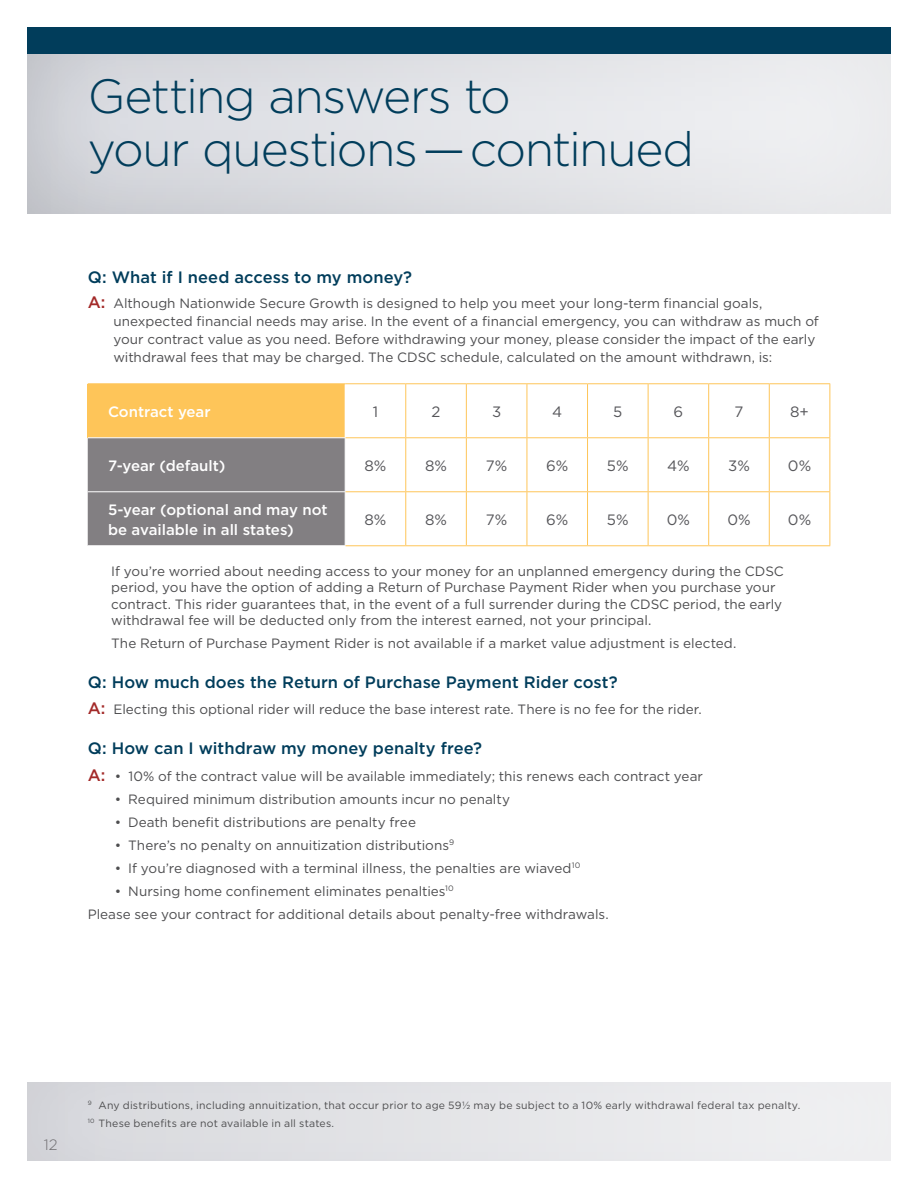
<style>
.page{position:relative;width:918px;height:1188px;background:#fff}
.page>*{position:absolute;margin:0;border:0;box-sizing:border-box;transform-origin:0 0}
.H1_2{font:300 48px/52.5px "Gotham";letter-spacing:-.03em;color:#013d5b}
.t1{font:500 16.5px "Gotham";letter-spacing:.005em;color:#013d5b}
.t2{font:500 15px/19.5px "Gotham";color:#fff}
.t3{font:15px "Gotham";color:#56565a}
.t4{font:300 15px "Gotham";color:#6f6d70}
.t5{font:13.5px/18px "Gotham";color:#4d4d4f}
.Endnotes{font:10.5px "Gotham";letter-spacing:.02em;color:#4d4d4f}
.s1{font-weight:500;font-size:16.5px;color:#a32a29}
</style>
<div class="page">
<div style="left:15px;top:16px;width:889px;height:199px;background:#000;opacity:.17"></div>
<div style="left:27px;top:27px;width:864px;height:27px;background:#013d5b"></div>
<div style="left:15px;top:1072px;width:889px;height:90px;background:#000;opacity:.1"></div>
<div style="left:88px;top:384px;width:257px;height:54px;background:#fec559"></div>
<svg style="left:346px;top:384px;width:484px;height:161px"></svg>
<div style="left:88px;top:438px;width:257px;height:107px;background:#827f82"></div>
<hr style="left:88px;top:491px;width:258px;height:1px;background:#fff">
<hr style="left:88px;top:437px;width:258px;height:1px;background:#fff">
<hr style="left:88px;top:383px;width:257px;height:1px;background:#fec559">
<hr style="left:345px;top:383px;width:61px;height:1px;background:#fec559">
<hr style="left:405px;top:384px;width:1px;height:53px;background:#fec559">
<hr style="left:406px;top:383px;width:60px;height:1px;background:#fec559">
<hr style="left:466px;top:384px;width:1px;height:53px;background:#fec559">
<hr style="left:466px;top:383px;width:61px;height:1px;background:#fec559">
<hr style="left:527px;top:384px;width:1px;height:53px;background:#fec559">
<hr style="left:527px;top:383px;width:61px;height:1px;background:#fec559">
<hr style="left:587px;top:384px;width:1px;height:53px;background:#fec559">
<hr style="left:588px;top:383px;width:60px;height:1px;background:#fec559">
<hr style="left:648px;top:383px;width:61px;height:1px;background:#fec559">
<hr style="left:648px;top:384px;width:1px;height:53px;background:#fec559">
<hr style="left:708px;top:384px;width:1px;height:53px;background:#fec559">
<hr style="left:709px;top:383px;width:60px;height:1px;background:#fec559">
<hr style="left:769px;top:384px;width:1px;height:53px;background:#fec559">
<hr style="left:769px;top:383px;width:61px;height:1px;background:#fec559">
<hr style="left:830px;top:384px;width:1px;height:53px;background:#fec559">
<hr style="left:346px;top:437px;width:60px;height:1px;background:#fec559">
<hr style="left:346px;top:491px;width:60px;height:1px;background:#fec559">
<hr style="left:346px;top:545px;width:60px;height:1px;background:#fec559">
<hr style="left:405px;top:438px;width:1px;height:53px;background:#fec559">
<hr style="left:405px;top:492px;width:1px;height:53px;background:#fec559">
<hr style="left:406px;top:437px;width:60px;height:1px;background:#fec559">
<hr style="left:406px;top:491px;width:60px;height:1px;background:#fec559">
<hr style="left:406px;top:545px;width:60px;height:1px;background:#fec559">
<hr style="left:466px;top:438px;width:1px;height:53px;background:#fec559">
<hr style="left:466px;top:492px;width:1px;height:53px;background:#fec559">
<hr style="left:466px;top:437px;width:61px;height:1px;background:#fec559">
<hr style="left:466px;top:491px;width:61px;height:1px;background:#fec559">
<hr style="left:466px;top:545px;width:61px;height:1px;background:#fec559">
<hr style="left:527px;top:438px;width:1px;height:53px;background:#fec559">
<hr style="left:527px;top:492px;width:1px;height:53px;background:#fec559">
<hr style="left:527px;top:437px;width:61px;height:1px;background:#fec559">
<hr style="left:527px;top:491px;width:61px;height:1px;background:#fec559">
<hr style="left:527px;top:545px;width:61px;height:1px;background:#fec559">
<hr style="left:587px;top:438px;width:1px;height:53px;background:#fec559">
<hr style="left:587px;top:492px;width:1px;height:53px;background:#fec559">
<hr style="left:588px;top:437px;width:60px;height:1px;background:#fec559">
<hr style="left:648px;top:437px;width:61px;height:1px;background:#fec559">
<hr style="left:648px;top:438px;width:1px;height:53px;background:#fec559">
<hr style="left:648px;top:492px;width:1px;height:53px;background:#fec559">
<hr style="left:588px;top:491px;width:60px;height:1px;background:#fec559">
<hr style="left:648px;top:491px;width:61px;height:1px;background:#fec559">
<hr style="left:588px;top:545px;width:60px;height:1px;background:#fec559">
<hr style="left:648px;top:545px;width:61px;height:1px;background:#fec559">
<hr style="left:708px;top:438px;width:1px;height:53px;background:#fec559">
<hr style="left:708px;top:492px;width:1px;height:53px;background:#fec559">
<hr style="left:709px;top:437px;width:60px;height:1px;background:#fec559">
<hr style="left:709px;top:491px;width:60px;height:1px;background:#fec559">
<hr style="left:709px;top:545px;width:60px;height:1px;background:#fec559">
<hr style="left:769px;top:438px;width:1px;height:53px;background:#fec559">
<hr style="left:769px;top:492px;width:1px;height:53px;background:#fec559">
<hr style="left:769px;top:437px;width:61px;height:1px;background:#fec559">
<hr style="left:830px;top:438px;width:1px;height:53px;background:#fec559">
<hr style="left:830px;top:492px;width:1px;height:53px;background:#fec559">
<hr style="left:769px;top:491px;width:61px;height:1px;background:#fec559">
<hr style="left:769px;top:545px;width:61px;height:1px;background:#fec559">
<h1 class="H1_2" style="left:88px;top:69px;width:608px">Getting answers to<br>your questions — continued</h1>
<p class="t1" style="left:88px;top:267px;width:326px">Q: What if I need access to my money?</p>
<p class="t5" style="left:113px;top:294px;width:707px;text-indent:-26px"><span class="s1">A:</span> Although Nationwide Secure Growth is designed to help you meet your long-term financial goals, unexpected financial needs may arise. In the event of a financial emergency, you can withdraw as much of your contract value as you need. Before withdrawing your money, please consider the impact of the early withdrawal fees that may be charged. The CDSC schedule, calculated on the amount withdrawn, is:</p>
<p class="t2" style="left:108px;top:402px;width:104px">Contract year</p>
<p class="t3" style="left:373px;top:402px;width:7px">1</p>
<p class="t3" style="left:432px;top:402px;width:10px">2</p>
<p class="t3" style="left:492px;top:402px;width:11px">3</p>
<p class="t3" style="left:552px;top:402px;width:12px">4</p>
<p class="t3" style="left:613px;top:402px;width:11px">5</p>
<p class="t3" style="left:674px;top:402px;width:11px">6</p>
<p class="t3" style="left:735px;top:402px;width:10px">7</p>
<p class="t3" style="left:790px;top:402px;width:20px">8+</p>
<p class="t2" style="left:108px;top:456px;width:119px">7-year (default)</p>
<p class="t3" style="left:364px;top:456px;width:23px">8%</p>
<p class="t3" style="left:425px;top:456px;width:23px">8%</p>
<p class="t3" style="left:486px;top:456px;width:23px">7%</p>
<p class="t3" style="left:546px;top:456px;width:24px">6%</p>
<p class="t3" style="left:607px;top:456px;width:23px">5%</p>
<p class="t3" style="left:667px;top:456px;width:24px">4%</p>
<p class="t3" style="left:728px;top:456px;width:23px">3%</p>
<p class="t3" style="left:788px;top:456px;width:25px">0%</p>
<p class="t2" style="left:108px;top:500px;width:221px">5-year (optional and may not be available in all states)</p>
<p class="t3" style="left:364px;top:510px;width:23px">8%</p>
<p class="t3" style="left:425px;top:510px;width:23px">8%</p>
<p class="t3" style="left:486px;top:510px;width:23px">7%</p>
<p class="t3" style="left:546px;top:510px;width:24px">6%</p>
<p class="t3" style="left:607px;top:510px;width:23px">5%</p>
<p class="t3" style="left:667px;top:510px;width:25px">0%</p>
<p class="t3" style="left:727px;top:510px;width:25px">0%</p>
<p class="t3" style="left:788px;top:510px;width:25px">0%</p>
<p class="t5" style="left:111px;top:563px;width:674px;line-height:16.2px">If you’re worried about needing access to your money for an unplanned emergency during the CDSC period, you have the option of adding a Return of Purchase Payment Rider when you purchase your contract. This rider guarantees that, in the event of a full surrender during the CDSC period, the early withdrawal fee will be deducted only from the interest earned, not your principal.</p>
<p class="t5" style="left:111px;top:634px;width:627px">The Return of Purchase Payment Rider is not available if a market value adjustment is elected.</p>
<p class="t1" style="left:88px;top:671px;width:531px">Q: How much does the Return of Purchase Payment Rider cost?</p>
<p class="t5" style="left:88px;top:700px;width:616px"><span class="s1">A:</span> Electing this optional rider will reduce the base interest rate. There is no fee for the rider.</p>
<p class="t1" style="left:88px;top:738px;width:396px">Q: How can I withdraw my money penalty free?</p>
<p class="t5" style="left:88px;top:767px;width:617px"><span class="s1">A:</span> • 10% of the contract value will be available immediately; this renews each contract year</p>
<p class="t5" style="left:115px;top:790px;width:397px">• Required minimum distribution amounts incur no penalty</p>
<p class="t5" style="left:115px;top:813px;width:303px">• Death benefit distributions are penalty free</p>
<p class="t5" style="left:115px;top:836px;width:341px">• There’s no penalty on annuitization distributions<sup>9</sup></p>
<p class="t5" style="left:115px;top:859px;width:467px">• If you’re diagnosed with a terminal illness, the penalties are wiaved<sup>10</sup></p>
<p class="t5" style="left:115px;top:882px;width:341px">• Nursing home confinement eliminates penalties<sup>10</sup></p>
<p class="t5" style="left:88px;top:905px;width:523px">Please see your contract for additional details about penalty-free withdrawals.</p>
<p class="t4" style="left:44px;top:1135px;width:15px">12</p>
<p class="Endnotes" style="left:88px;top:1098px;width:714px"><sup>9</sup> Any distributions, including annuitization, that occur prior to age 59½ may be subject to a 10% early withdrawal federal tax penalty.</p>
<p class="Endnotes" style="left:88px;top:1116px;width:248px"><sup>10</sup> These benefits are not available in all states.</p>
</div>
